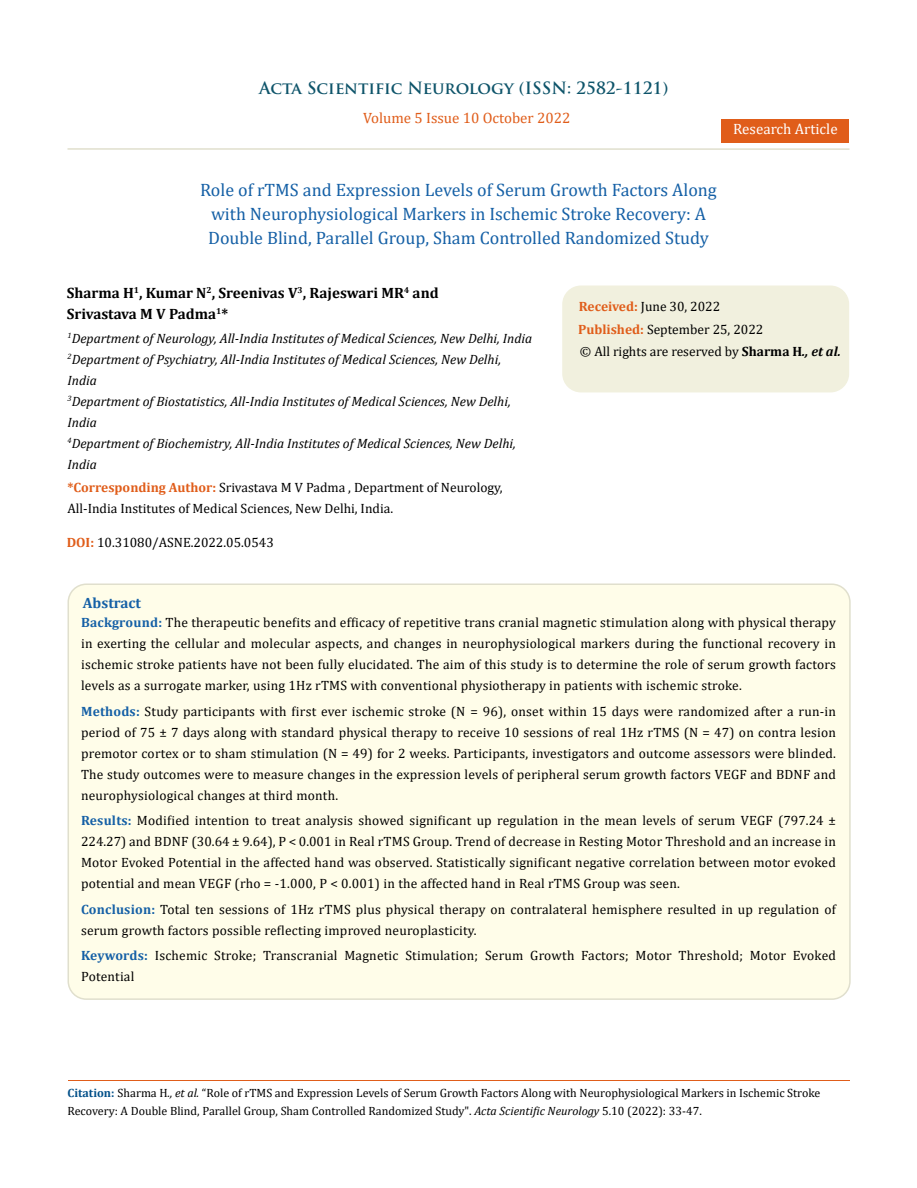
<style>
.page{position:relative;width:917px;height:1188px;background:#fff}
.page>*{position:absolute;margin:0;border:0;box-sizing:border-box;transform-origin:0 0}
.t1{font:18px/24px "Cambria";color:#1560a6;text-align:center}
.t2{font:700 16.5px "Trajan Pro";color:#0e546a}
.t3{font:700 15px/21px "Cambria";color:#000}
.t4{font:15px "Cambria";color:#e05d1a}
.t5{font:15px "Cambria";color:#fff}
.t6{font:700 15px "Cambria";color:#1560a6}
.t7{font:13.5px/21px "Cambria";letter-spacing:.015em;color:#000}
.t8{font:italic 13.5px/21px "Cambria";color:#000}
.t9{font:12px/18px "Cambria";color:#000}
.s1{font-weight:700;color:#e05d1a}
.s2{font-weight:700}
.s3{font-weight:700;font-style:italic}
.s4{font-weight:700;color:#1560a6}
.s5{font-weight:700;color:#035089}
.s6{font-style:italic}
</style>
<div class="page">
<div style="left:721px;top:119px;width:128px;height:23px;background:#e05d1a"></div>
<div style="left:563px;top:286px;width:285px;height:106px;background:#f1f0de;border-radius:18px"></div>
<div style="left:562px;top:286px;width:287px;height:106px;border:2px solid #f1f0de;border-radius:18px"></div>
<div style="left:68px;top:584px;width:781px;height:415px;background:#fffde9;border-radius:18px"></div>
<div style="left:67px;top:584px;width:783px;height:416px;border:2px solid #e0dfcd;border-radius:18px"></div>
<hr style="left:68px;top:1081px;width:781px;height:1px;background:#e05d1a">
<hr style="left:67px;top:148px;width:782px;height:2px;background:#e0dfcd">
<p class="t2" style="left:259px;top:77px;width:411px">Acta Scientific Neurology (ISSN: 2582-1121)</p>
<p class="t4" style="left:363px;top:109px;width:209px">Volume 5 Issue 10 October 2022</p>
<p class="t5" style="left:733px;top:120px;width:106px">Research Article</p>
<h1 class="t1" style="left:200px;top:178px;width:518px">Role of rTMS and Expression Levels of Serum Growth Factors Along with Neurophysiological Markers in Ischemic Stroke Recovery: A<br>Double Blind, Parallel Group, Sham Controlled Randomized Study</h1>
<p class="t3" style="left:67px;top:282px;width:373px">Sharma H<sup>1</sup>, Kumar N<sup>2</sup>, Sreenivas V<sup>3</sup>, Rajeswari MR<sup>4</sup> and<br>Srivastava M V Padma<sup>1</sup>*</p>
<p class="t8" style="left:67px;top:327px;width:466px"><sup>1</sup>Department of Neurology, All-India Institutes of Medical Sciences, New Delhi, India <sup>2</sup>Department of Psychiatry, All-India Institutes of Medical Sciences, New Delhi, India<br><sup>3</sup>Department of Biostatistics, All-India Institutes of Medical Sciences, New Delhi, India<br><sup>4</sup>Department of Biochemistry, All-India Institutes of Medical Sciences, New Delhi, India</p>
<p class="t7" style="left:67px;top:477px;width:437px"><span class="s1">*Corresponding Author:</span> Srivastava M V Padma , Department of Neurology,<br>All-India Institutes of Medical Sciences, New Delhi, India.</p>
<p class="t7" style="left:578px;top:295px;width:187px;line-height:23px"><span class="s1">Received:</span> June 30, 2022<br><span class="s1">Published:</span> September 25, 2022</p>
<p class="t7" style="left:580px;top:340px;width:262px">© All rights are reserved by <span class="s2">Sharma H</span><span class="s3">., et al.</span></p>
<p class="t7" style="left:67px;top:532px;width:209px"><span class="s1">DOI:</span> 10.31080/ASNE.2022.05.0543</p>
<p class="t6" style="left:83px;top:592px;width:60px">Abstract</p>
<p class="t7" style="left:81px;top:612px;width:756px;text-align:justify"><span class="s4">Background:</span> The therapeutic benefits and efficacy of repetitive trans cranial magnetic stimulation along with physical therapy in exerting the cellular and molecular aspects, and changes in neurophysiological markers during the functional recovery in ischemic stroke patients have not been fully elucidated. The aim of this study is to determine the role of serum growth factors levels as a surrogate marker, using 1Hz rTMS with conventional physiotherapy in patients with ischemic stroke.</p>
<p class="t7" style="left:81px;top:701px;width:756px;text-align:justify"><span class="s4">Methods:</span> Study participants with first ever ischemic stroke (N = 96), onset within 15 days were randomized after a run-in period of 75 ± 7 days along with standard physical therapy to receive 10 sessions of real 1Hz rTMS (N = 47) on contra lesion premotor cortex or to sham stimulation (N = 49) for 2 weeks. Participants, investigators and outcome assessors were blinded.<br>The study outcomes were to measure changes in the expression levels of peripheral serum growth factors VEGF and BDNF and neurophysiological changes at third month.</p>
<p class="t7" style="left:81px;top:810px;width:756px;text-align:justify"><span class="s4">Results:</span> Modified intention to treat analysis showed significant up regulation in the mean levels of serum VEGF (797.24 ± 224.27) and BDNF (30.64 ± 9.64), P &lt; 0.001 in Real rTMS Group. Trend of decrease in Resting Motor Threshold and an increase in Motor Evoked Potential in the affected hand was observed. Statistically significant negative correlation between motor evoked potential and mean VEGF (rho = -1.000, P &lt; 0.001) in the affected hand in Real rTMS Group was seen.</p>
<p class="t7" style="left:81px;top:899px;width:756px"><span class="s4">Conclusion:</span> Total ten sessions of 1Hz rTMS plus physical therapy on contralateral hemisphere resulted in up regulation of serum growth factors possible reflecting improved neuroplasticity.</p>
<p class="t7" style="left:81px;top:945px;width:756px"><span class="s4">Keywords:</span> Ischemic Stroke; Transcranial Magnetic Stimulation; Serum Growth Factors; Motor Threshold; Motor Evoked<br>Potential</p>
<p class="t9" style="left:68px;top:1084px;width:754px"><span class="s5">Citation:</span> Sharma H<span class="s6">., et al.</span> “Role of rTMS and Expression Levels of Serum Growth Factors Along with Neurophysiological Markers in Ischemic Stroke<br>Recovery: A Double Blind, Parallel Group, Sham Controlled Randomized Study". <span class="s6">Acta Scientific Neurology</span> 5.10 (2022): 33-47.</p>
</div>
